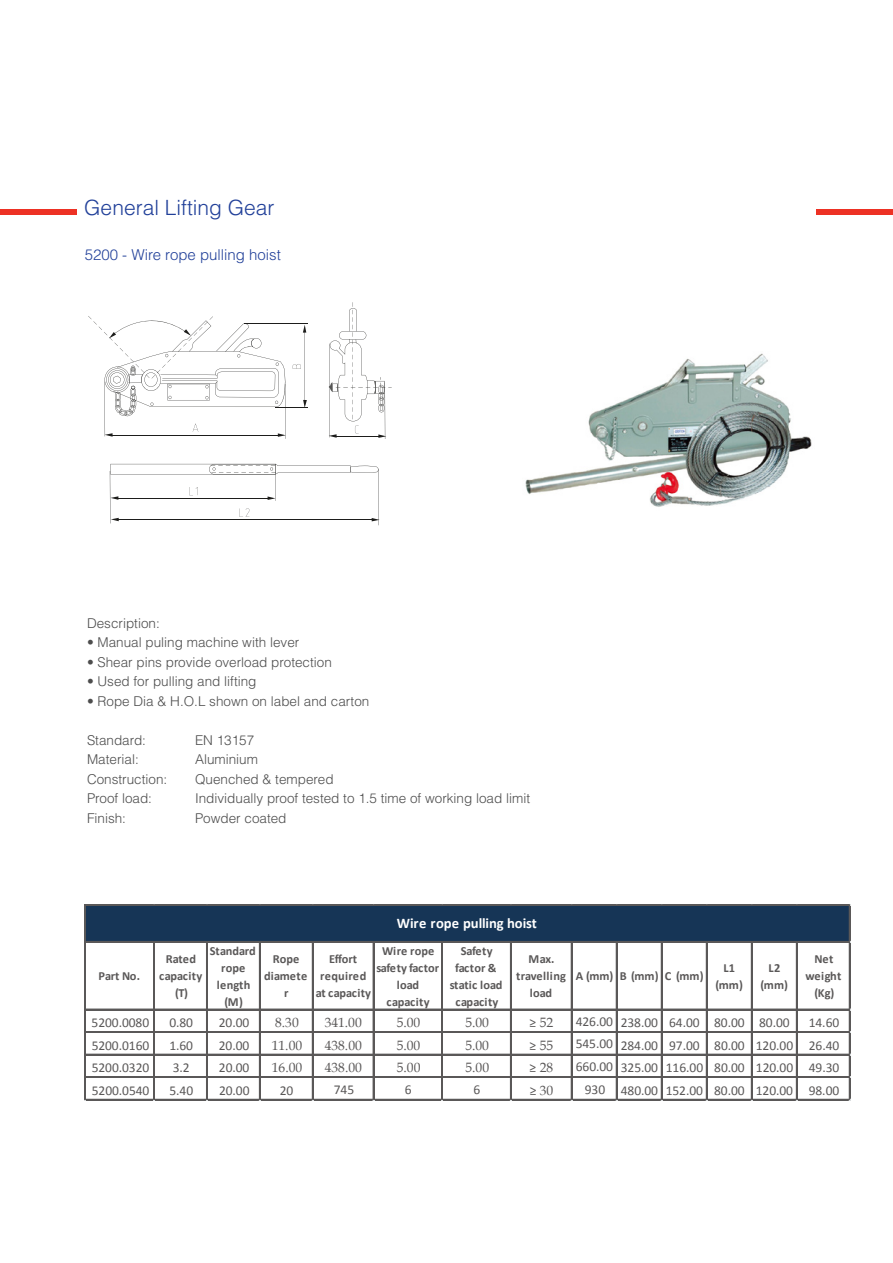
<style>
.page{position:relative;width:893px;height:1263px;background:#fff}
.page>*{position:absolute;margin:0;border:0;box-sizing:border-box;transform-origin:0 0}
.t1{font:300 21px "Helvetica LT Std";color:#214099}
.t2{font:300 15px "Helvetica LT Std";color:#214099}
.t3{font:700 14.7px "Calibri";color:#fff}
.t4{font:300 13.5px "Helvetica LT Std";color:#4d4d4d}
.t5{font:13.5px "Calibri";letter-spacing:-.005em;color:#5a5858}
.t6{font:13.5px "Book Antiqua";color:#5a5858}
.t7{font:700 12.45px/17px "Calibri";letter-spacing:.01em;color:#5a5858;text-align:center}
.s1{font-family:"Calibri"}
</style>
<div class="page">
<div style="left:0;top:209px;width:76px;height:6px;background:#ed3124"></div>
<div style="left:816px;top:210px;width:77px;height:5px;background:#ed3124"></div>
<hr style="left:275px;top:464px;width:1px;height:37px;background:#1d1d1b">
<hr style="left:244px;top:323px;width:64px;height:1px;background:#1d1d1b">
<hr style="left:275px;top:407px;width:33px;height:1px;background:#1d1d1b">
<svg style="left:105px;top:433px;width:8px;height:4px"></svg>
<svg style="left:278px;top:433px;width:7px;height:4px"></svg>
<hr style="left:112px;top:435px;width:168px;height:1px;background:#1d1d1b">
<svg style="left:193px;top:424px;width:5px;height:7px"></svg>
<svg style="left:111px;top:518px;width:8px;height:3px"></svg>
<svg style="left:372px;top:518px;width:8px;height:3px"></svg>
<hr style="left:118px;top:520px;width:256px;height:1px;background:#1d1d1b">
<svg style="left:239px;top:508px;width:10px;height:9px"></svg>
<svg style="left:111px;top:496px;width:7px;height:4px"></svg>
<svg style="left:268px;top:496px;width:7px;height:4px"></svg>
<hr style="left:118px;top:498px;width:154px;height:1px;background:#1d1d1b">
<svg style="left:189px;top:487px;width:9px;height:8px"></svg>
<hr style="left:104px;top:382px;width:1px;height:54px;background:#1d1d1b">
<hr style="left:110px;top:471px;width:1px;height:52px;background:#1d1d1b">
<hr style="left:378px;top:469px;width:1px;height:56px;background:#1d1d1b">
<hr style="left:385px;top:382px;width:1px;height:57px;background:#1d1d1b">
<hr style="left:285px;top:384px;width:1px;height:55px;background:#1d1d1b">
<svg style="left:88px;top:316px;width:219px;height:100px"></svg>
<svg style="left:329px;top:302px;width:63px;height:136px"></svg>
<svg style="left:110px;top:464px;width:269px;height:10px"></svg>
<div style="left:86px;top:905px;width:764px;height:37px;background:#163556"></div>
<hr style="left:86px;top:904px;width:764px;height:1px;background:#5a5858">
<hr style="left:86px;top:941px;width:764px;height:1px;background:#5a5858">
<hr style="left:86px;top:1009px;width:764px;height:1px;background:#5a5858">
<hr style="left:86px;top:1031px;width:764px;height:2px;background:#5a5858">
<hr style="left:86px;top:1054px;width:764px;height:1px;background:#5a5858">
<hr style="left:86px;top:1076px;width:764px;height:1px;background:#5a5858">
<hr style="left:86px;top:1077px;width:764px;height:1px;background:#5a5858">
<hr style="left:85px;top:904px;width:1px;height:196px;background:#5a5858">
<hr style="left:153px;top:942px;width:1px;height:158px;background:#5a5858">
<hr style="left:154px;top:942px;width:1px;height:158px;background:#5a5858">
<hr style="left:206px;top:942px;width:2px;height:158px;background:#5a5858">
<hr style="left:259px;top:942px;width:1px;height:158px;background:#5a5858">
<hr style="left:312px;top:942px;width:1px;height:158px;background:#5a5858">
<hr style="left:373px;top:942px;width:1px;height:158px;background:#5a5858">
<hr style="left:441px;top:942px;width:1px;height:158px;background:#5a5858">
<hr style="left:442px;top:942px;width:1px;height:158px;background:#5a5858">
<hr style="left:510px;top:942px;width:1px;height:158px;background:#5a5858">
<hr style="left:571px;top:942px;width:1px;height:158px;background:#5a5858">
<hr style="left:616px;top:942px;width:1px;height:158px;background:#5a5858">
<hr style="left:661px;top:942px;width:1px;height:158px;background:#5a5858">
<hr style="left:706px;top:942px;width:1px;height:158px;background:#5a5858">
<hr style="left:751px;top:942px;width:1px;height:158px;background:#5a5858">
<hr style="left:796px;top:942px;width:1px;height:158px;background:#5a5858">
<hr style="left:86px;top:1099px;width:764px;height:1px;background:#5a5858">
<hr style="left:849px;top:905px;width:1px;height:195px;background:#5a5858">
<img style="left:525px;top:353px;width:287px;height:154px">
<h1 class="t1" style="left:84px;top:194px;width:192px">General Lifting Gear</h1>
<p class="t2" style="left:85px;top:245px;width:198px">5200 - Wire rope pulling hoist</p>
<p class="t4" style="left:87px;top:614px;width:74px">Description:</p>
<p class="t4" style="left:87px;top:634px;width:214px">• Manual puling machine with lever</p>
<p class="t4" style="left:87px;top:653px;width:246px">• Shear pins provide overload protection</p>
<p class="t4" style="left:87px;top:673px;width:171px">• Used for pulling and lifting</p>
<p class="t4" style="left:87px;top:692px;width:284px">• Rope Dia &amp; H.O.L shown on label and carton</p>
<p class="t4" style="left:87px;top:731px;width:61px">Standard:</p>
<p class="t4" style="left:195px;top:731px;width:61px">EN 13157</p>
<p class="t4" style="left:87px;top:751px;width:53px">Material:</p>
<p class="t4" style="left:195px;top:751px;width:65px">Aluminium</p>
<p class="t4" style="left:87px;top:770px;width:82px">Construction:</p>
<p class="t4" style="left:195px;top:770px;width:140px">Quenched &amp; tempered</p>
<p class="t4" style="left:87px;top:790px;width:67px">Proof load:</p>
<p class="t4" style="left:195px;top:790px;width:337px">Individually proof tested to 1.5 time of working load limit</p>
<p class="t4" style="left:87px;top:809px;width:41px">Finish:</p>
<p class="t4" style="left:195px;top:809px;width:93px">Powder coated</p>
<p class="t7" style="left:98px;top:967px;width:43px">Part No.</p>
<p class="t3" style="left:397px;top:913px;width:142px">Wire rope pulling hoist</p>
<p class="t7" style="left:159px;top:950px;width:45px">Rated capacity (T)</p>
<p class="t7" style="left:210px;top:942px;width:48px">Standard rope length (M)</p>
<p class="t7" style="left:264px;top:950px;width:45px">Rope diamete r</p>
<p class="t7" style="left:316px;top:950px;width:57px">Effort required at capacity</p>
<p class="t7" style="left:376px;top:942px;width:64px">Wire rope safety factor load capacity</p>
<p class="t7" style="left:450px;top:942px;width:54px">Safety factor &amp; static load capacity</p>
<p class="t7" style="left:516px;top:950px;width:51px">Max. travelling load</p>
<p class="t7" style="left:576px;top:967px;width:129px">A (mm) B (mm) C (mm)</p>
<p class="t7" style="left:715px;top:959px;width:29px">L1 (mm)</p>
<p class="t7" style="left:760px;top:959px;width:29px">L2 (mm)</p>
<p class="t7" style="left:805px;top:950px;width:37px">Net weight (Kg)</p>
<p class="t5" style="left:92px;top:1014px;width:59px">5200.0080</p>
<p class="t5" style="left:169px;top:1014px;width:25px">0.80</p>
<p class="t5" style="left:219px;top:1014px;width:32px">20.00</p>
<p class="t6" style="left:275px;top:1013px;width:25px">8.30</p>
<p class="t6" style="left:325px;top:1013px;width:39px">341.00</p>
<p class="t6" style="left:397px;top:1013px;width:25px">5.00</p>
<p class="t6" style="left:465px;top:1013px;width:25px">5.00</p>
<p class="t6" style="left:530px;top:1013px;width:25px"><span class="s1">≥</span> 52</p>
<p class="t5" style="left:576px;top:1014px;width:216px">426.00 238.00 64.00 80.00 80.00</p>
<p class="t5" style="left:809px;top:1014px;width:32px">14.60</p>
<p class="t5" style="left:92px;top:1036px;width:59px">5200.0160</p>
<p class="t5" style="left:169px;top:1036px;width:25px">1.60</p>
<p class="t5" style="left:219px;top:1036px;width:32px">20.00</p>
<p class="t6" style="left:272px;top:1035px;width:32px">11.00</p>
<p class="t6" style="left:325px;top:1035px;width:39px">438.00</p>
<p class="t6" style="left:397px;top:1035px;width:25px">5.00</p>
<p class="t6" style="left:465px;top:1035px;width:25px">5.00</p>
<p class="t6" style="left:530px;top:1035px;width:25px"><span class="s1">≥</span> 55</p>
<p class="t5" style="left:576px;top:1036px;width:265px">545.00 284.00 97.00 80.00 120.00 26.40</p>
<p class="t5" style="left:92px;top:1059px;width:59px">5200.0320</p>
<p class="t5" style="left:173px;top:1059px;width:18px">3.2</p>
<p class="t5" style="left:219px;top:1059px;width:32px">20.00</p>
<p class="t6" style="left:272px;top:1058px;width:32px">16.00</p>
<p class="t6" style="left:325px;top:1058px;width:39px">438.00</p>
<p class="t6" style="left:397px;top:1058px;width:25px">5.00</p>
<p class="t6" style="left:465px;top:1058px;width:25px">5.00</p>
<p class="t6" style="left:530px;top:1058px;width:25px"><span class="s1">≥</span> 28</p>
<p class="t5" style="left:576px;top:1059px;width:265px">660.00 325.00 116.00 80.00 120.00 49.30</p>
<p class="t5" style="left:92px;top:1082px;width:59px">5200.0540</p>
<p class="t5" style="left:169px;top:1082px;width:25px">5.40</p>
<p class="t5" style="left:219px;top:1082px;width:32px">20.00</p>
<p class="t5" style="left:280px;top:1082px;width:15px">20</p>
<p class="t5" style="left:334px;top:1080px;width:22px">745</p>
<p class="t5" style="left:405px;top:1080px;width:8px">6</p>
<p class="t5" style="left:473px;top:1080px;width:8px">6</p>
<p class="t6" style="left:530px;top:1081px;width:25px"><span class="s1">≥</span> 30</p>
<p class="t5" style="left:585px;top:1082px;width:256px">930 480.00 152.00 80.00 120.00 98.00</p>
</div>
